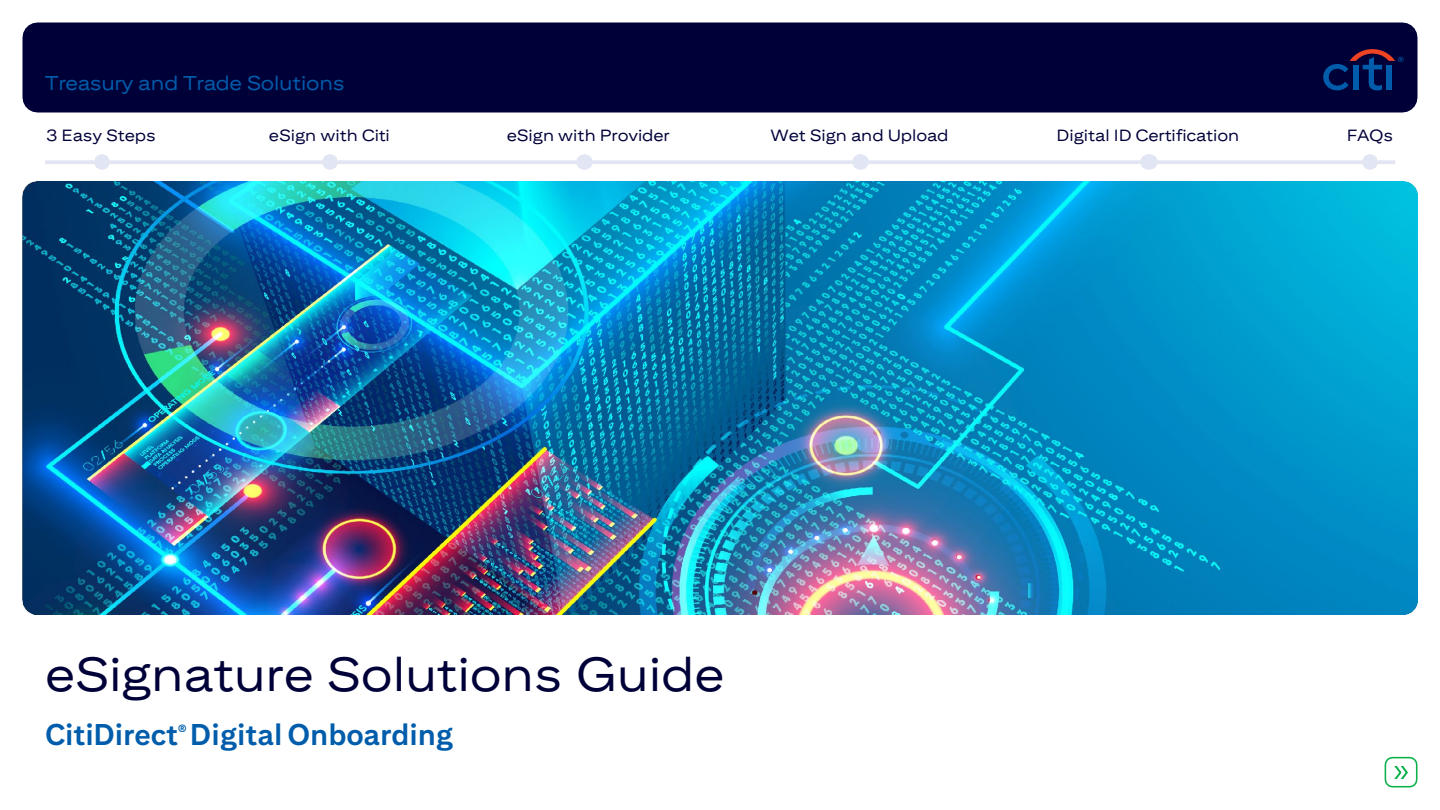
<style>
.page{position:relative;width:1440px;height:810px;background:#fff}
.page>*{position:absolute;margin:0;border:0;box-sizing:border-box;transform-origin:0 0}
.t1{font:47.5px "Citi Sans Display";letter-spacing:-.005em;color:#000039}
.t2{font:700 30px "Citi Sans Text";letter-spacing:-.005em;color:#015dab}
.t3{font:20px "Citi Sans Display";letter-spacing:-.02em;color:#015dab}
.t4{font:16.25px "Citi Sans Display";letter-spacing:-.005em;color:#000039}
</style>
<div class="page">
<div style="left:22px;top:22px;width:1396px;height:90px;background:#000039"></div>
<hr style="left:45px;top:160px;width:1350px;height:4px;background:#e2e5f3">
<img style="left:95px;top:154px;width:14px;height:15px">
<img style="left:577px;top:154px;width:15px;height:15px">
<img style="left:853px;top:154px;width:15px;height:15px">
<img style="left:1141px;top:154px;width:16px;height:15px">
<img style="left:1363px;top:154px;width:14px;height:15px">
<img style="left:323px;top:154px;width:14px;height:15px">
<img style="left:22px;top:182px;width:1395px;height:432px">
<svg style="left:1323px;top:49px;width:81px;height:41px;background:#0f1c54"></svg>
<svg style="left:1384px;top:756px;width:34px;height:32px"></svg>
<img style="left:1394px;top:766px;width:14px;height:12px">
<p class="t3" style="left:45px;top:72px;width:301px">Treasury and Trade Solutions</p>
<p class="t4" style="left:46px;top:126px;width:111px">3 Easy Steps</p>
<p class="t4" style="left:269px;top:126px;width:122px">eSign with Citi</p>
<p class="t4" style="left:507px;top:126px;width:165px">eSign with Provider</p>
<p class="t4" style="left:770px;top:126px;width:180px">Wet Sign and Upload</p>
<p class="t4" style="left:1056px;top:126px;width:184px">Digital ID Certification</p>
<p class="t4" style="left:1347px;top:126px;width:48px">FAQs</p>
<p class="t1" style="left:45px;top:646px;width:681px">eSignature Solutions Guide</p>
<p class="t2" style="left:45px;top:716px;width:410px">CitiDirect<sup>®</sup> Digital Onboarding</p>
</div>
